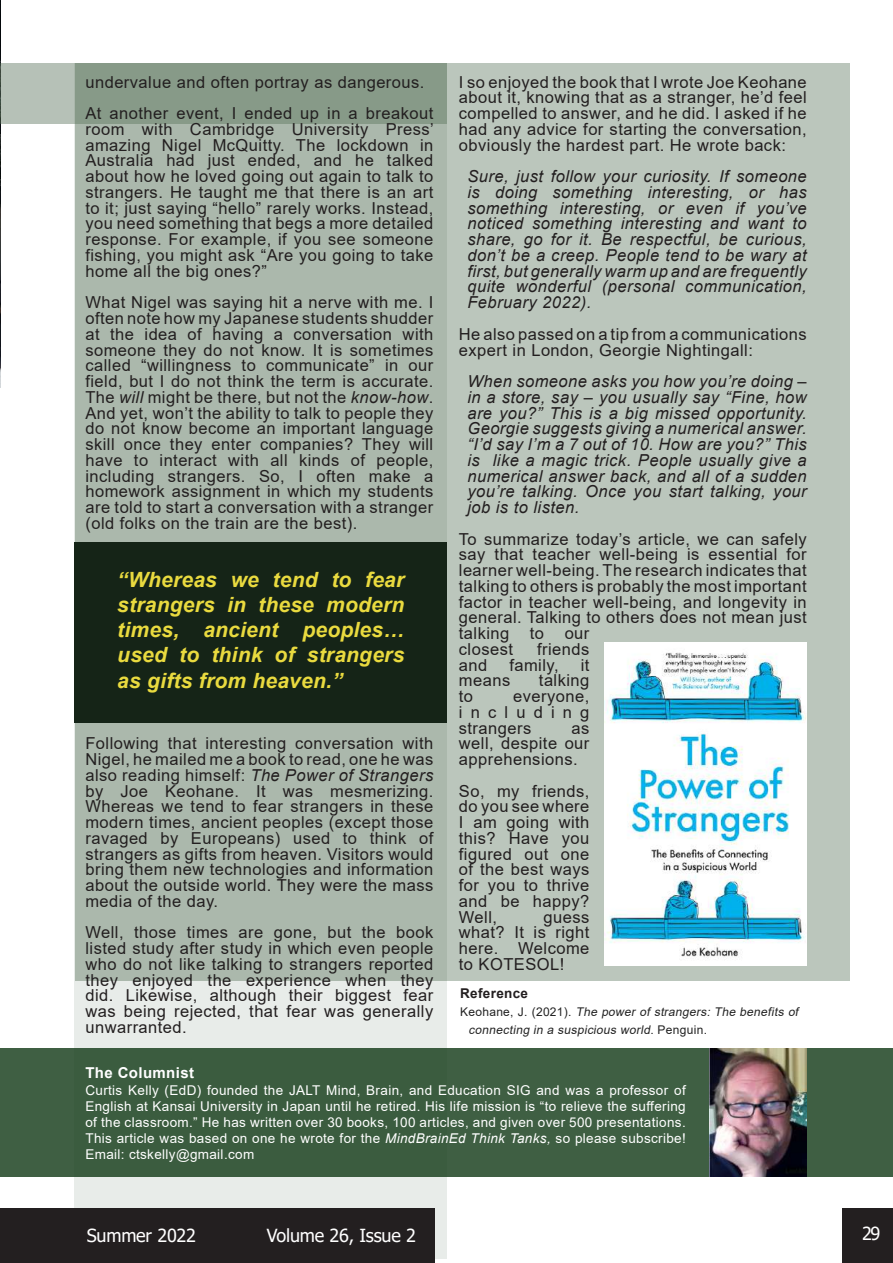
<style>
.page{position:relative;width:893px;height:1263px;background:#fff}
.page>*{position:absolute;margin:0;border:0;box-sizing:border-box;transform-origin:0 0}
.t1{font:italic 700 21px/25.2px "Arial";letter-spacing:.01em;color:#e9da3f;text-align:justify}
.t2{font:18px "Tahoma";letter-spacing:-.01em;color:#fff}
.t3{font:16.5px/15.8px "Arial";letter-spacing:.03em;color:#231f20;text-align:justify}
.t4{font:italic 16.5px/15.8px "Arial";letter-spacing:.03em;color:#231f20;text-align:justify}
.t5{font:700 15px "Arial";letter-spacing:.025em;color:#fff}
.t6{font:13.5px/16.2px "Arial";letter-spacing:.025em;color:#fff;text-align:justify}
.t7{font:700 13.5px "Arial";letter-spacing:.025em;color:#231f20}
.t8{font:italic 12px/18px "Arial";color:#222}
.s1{font-style:italic}
.s2{font-style:normal}
</style>
<div class="page">
<div style="left:75px;top:63px;width:774px;height:918px;background:#bbc6bc"></div>
<svg style="left:75px;top:123px;width:372px;height:1136px;fill:#abb8ac"></svg>
<img style="left:0;top:0;width:1px;height:387px">
<div style="left:1px;top:1208px;width:434px;height:55px;background:#231f20"></div>
<div style="left:842px;top:1208px;width:51px;height:55px;background:#231f20"></div>
<hr style="left:0;top:1208px;width:1px;height:55px;background:#231f20">
<div style="left:0;top:1048px;width:893px;height:128px;background:#3f5f43"></div>
<img style="left:709px;top:1049px;width:97px;height:127px">
<img style="left:604px;top:643px;width:203px;height:323px">
<div style="left:75px;top:542px;width:372px;height:180px;background:#152417"></div>
<svg style="left:0;top:63px;width:447px;height:60px;fill:#879a88"></svg>
<p class="t3" style="left:85px;top:66px;width:349px;line-height:31.5px">undervalue and often portray as dangerous.<br>At another event, I ended up in a breakout</p>
<p class="t3" style="left:85px;top:121px;width:350px">room with Cambridge University Press’ amazing Nigel McQuitty. The lockdown in Australia had just ended, and he talked about how he loved going out again to talk to strangers. He taught me that there is an art to it; just saying “hello” rarely works. Instead, you need something that begs a more detailed response. For example, if you see someone fishing, you might ask “Are you going to take home all the big ones?”</p>
<p class="t3" style="left:85px;top:294px;width:349px">What Nigel was saying hit a nerve with me. I often note how my Japanese students shudder at the idea of having a conversation with someone they do not know. It is sometimes called “willingness to communicate” in our field, but I do not think the term is accurate.<br>The <span class="s1">will</span> might be there, but not the <span class="s1">know-how</span>.<br>And yet, won’t the ability to talk to people they do not know become an important language skill once they enter companies? They will have to interact with all kinds of people, including strangers. So, I often make a homework assignment in which my students are told to start a conversation with a stranger (old folks on the train are the best).</p>
<p class="t1" style="left:117px;top:567px;width:289px">“Whereas we tend to fear strangers in these modern times, ancient peoples… used to think of strangers as gifts from heaven.”</p>
<p class="t3" style="left:85px;top:735px;width:349px">Following that interesting conversation with Nigel, he mailed me a book to read, one he was also reading himself: <span class="s1">The Power of Strangers </span>by Joe Keohane. It was mesmerizing.<br>Whereas we tend to fear strangers in these modern times, ancient peoples (except those ravaged by Europeans) used to think of strangers as gifts from heaven. Visitors would bring them new technologies and information about the outside world. They were the mass media of the day.</p>
<p class="t3" style="left:85px;top:924px;width:349px">Well, those times are gone, but the book listed study after study in which even people who do not like talking to strangers reported they enjoyed the experience when they did. Likewise, although their biggest fear was being rejected, that fear was generally unwarranted.</p>
<p class="t3" style="left:459px;top:74px;width:349px">I so enjoyed the book that I wrote Joe Keohane about it, knowing that as a stranger, he’d feel compelled to answer, and he did. I asked if he had any advice for starting the conversation, obviously the hardest part. He wrote back:</p>
<p class="t4" style="left:467px;top:169px;width:341px">Sure, just follow your curiosity. If someone is doing something interesting, or has something interesting, or even if you’ve noticed something interesting and want to share, go for it. Be respectful, be curious, don’t be a creep. People tend to be wary at first, but generally warm up and are frequently quite wonderful (personal communication, February 2022).</p>
<p class="t3" style="left:459px;top:326px;width:349px">He also passed on a tip from a communications expert in London, Georgie Nightingall:</p>
<p class="t4" style="left:467px;top:374px;width:341px">When someone asks you how you’re doing – in a store, say – you usually say “Fine, how are you?” This is a big missed opportunity.<br>Georgie suggests giving a numerical answer. “I’d say I’m a 7 out of 10. How are you?” This is like a magic trick. People usually give a numerical answer back, and all of a sudden you’re talking. Once you start talking, your job is to listen.</p>
<p class="t3" style="left:459px;top:531px;width:349px;text-align:left">To summarize today’s article, we can safely say that teacher well-being is essential for learner well-being. The research indicates that talking to others is probably the most important factor in teacher well-being, and longevity in general. Talking to others does not mean just talking to our<br>closest</p>
<p class="t3" style="left:537px;top:641px;width:54px">friends</p>
<p class="t3" style="left:459px;top:657px;width:30px">and</p>
<p class="t3" style="left:509px;top:657px;width:51px">family,</p>
<p class="t3" style="left:581px;top:657px;width:10px">it</p>
<p class="t3" style="left:459px;top:672px;width:53px">means</p>
<p class="t3" style="left:539px;top:672px;width:52px">talking</p>
<p class="t3" style="left:459px;top:688px;width:16px">to</p>
<p class="t3" style="left:459px;top:688px;width:132px;text-indent:54px">everyone, including strangers</p>
<p class="t3" style="left:459px;top:720px;width:132px;text-indent:113px">as well, despite our apprehensions.</p>
<p class="t3" style="left:459px;top:783px;width:132px">So, my friends, do you see where I am going with this? Have you figured out one of the best ways for you to thrive and be happy?<br>Well,</p>
<p class="t3" style="left:459px;top:909px;width:132px;text-indent:85px">guess what? It is right here. Welcome to KOTESOL!</p>
<p class="t7" style="left:460px;top:984px;width:69px">Reference</p>
<p class="t8" style="left:469px;top:1003px;width:334px;text-indent:-9px"><span class="s2">Ke o h a n e , J . ( 2 0 2 1 ) .</span> The power of strangers: The benefits of connecting in a suspicious world<span class="s2">. P e n g u i n .</span></p>
<p class="t5" style="left:85px;top:1062px;width:110px">The Columnist</p>
<p class="t6" style="left:85px;top:1081px;width:602px">Curtis Kelly (EdD) founded the JALT Mind, Brain, and Education SIG and was a professor of English at Kansai University in Japan until he retired. His life mission is “to relieve the suffering of the classroom.” He has written over 30 books, 100 articles, and given over 500 presentations.<br>This article was based on one he wrote for the <span class="s1">MindBrainEd Think Tanks,</span> so please subscribe!<br>Email: ctskelly@gmail.com</p>
<p class="t2" style="left:87px;top:1223px;width:111px">Summer 2022</p>
<p class="t2" style="left:267px;top:1223px;width:151px">Volume 26, Issue 2</p>
<p class="t2" style="left:862px;top:1221px;width:20px">29</p>
</div>
